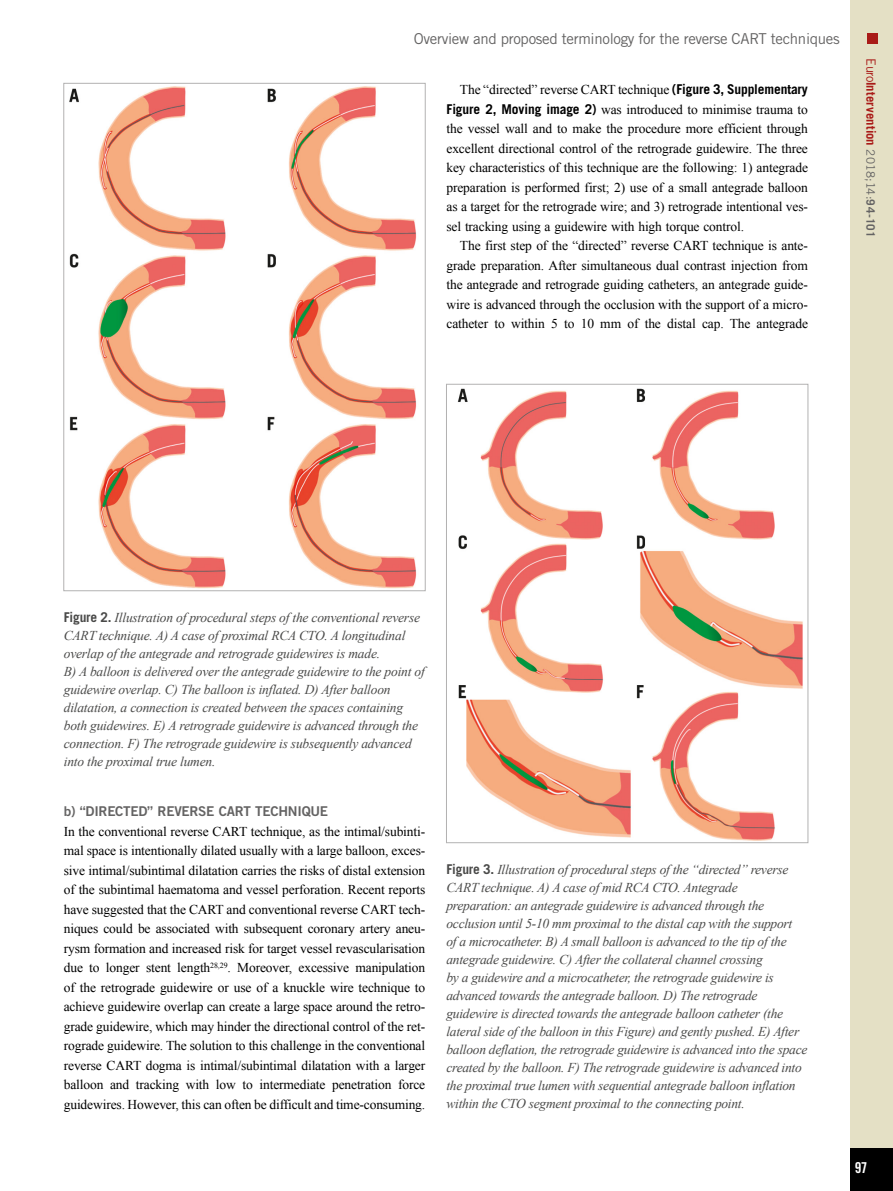
<style>
.page{position:relative;width:893px;height:1191px;background:#fff}
.page>*{position:absolute;margin:0;border:0;box-sizing:border-box;transform-origin:0 0}
.t1{font:15px "Trade Gothic LT Std";letter-spacing:-.02em;color:#646363}
.t2{font:15px "Trade Gothic LT Std Bd Cn 20";color:#fff}
.t3{font:13.5px/19.5px "Times New Roman";letter-spacing:-.01em;color:#000;text-align:justify}
.t4{font:italic 13.5px/18px "Times New Roman";letter-spacing:-.02em;color:#4a4a49}
.t5{font:13.5px "Trade Gothic LT Std Bd 2";letter-spacing:-.02em;color:#646363}
.t6{font:700 12.75px "Trade Gothic LT Std";letter-spacing:.005em;color:#a91b18}
.s1{font-family:"Trade Gothic LT Std";font-weight:700}
.s2{font-weight:400}
.s3{font-weight:400;font-size:11.7px;color:#646363}
.s4{font-size:11.7px;color:#646363}
.s5{font-family:"Trade Gothic LT Std";font-weight:700;font-style:normal}
</style>
<div class="page">
<div style="left:850px;top:0;width:43px;height:1191px;background:#e4e0c5"></div>
<div style="left:850px;top:1148px;width:43px;height:43px;background:#000"></div>
<div style="left:867px;top:34px;width:11px;height:10px;background:#a91b18"></div>
<img style="left:69px;top:86px;width:348px;height:503px">
<img style="left:457px;top:388px;width:346px;height:453px">
<p class="t1" style="left:414px;top:30px;width:428px">Overview and proposed terminology for the reverse CART techniques</p>
<p class="t3" style="left:446px;top:80px;width:363px;text-indent:14px">The “directed” reverse CART technique <span class="s1">(Figure 3, Supplementary Figure 2, Moving image 2)</span> was introduced to minimise trauma to the vessel wall and to make the procedure more efficient through excellent directional control of the retrograde guidewire. The three key characteristics of this technique are the following: 1) antegrade preparation is performed first; 2) use of a small antegrade balloon as a target for the retrograde wire; and 3) retrograde intentional ves&shy;sel tracking using a guidewire with high torque control.</p>
<p class="t3" style="left:446px;top:236px;width:363px;text-indent:14px">The first step of the “directed” reverse CART technique is ante&shy;grade preparation. After simultaneous dual contrast injection from the antegrade and retrograde guiding catheters, an antegrade guide&shy;wire is advanced through the occlusion with the support of a micro&shy;catheter to within 5 to 10 mm of the distal cap. The antegrade</p>
<p class="t6" style="left:879px;top:58px;width:180px;rotate:90deg"><span class="s2">Euro</span>Intervention <span class="s3">2018;14:</span><span class="s4">94-101</span></p>
<p class="t4" style="left:64px;top:608px;width:363px"><span class="s5">Figure 2.</span> Illustration of procedural steps of the conventional reverse CART technique. A) A case of proximal RCA CTO. A longitudinal overlap of the antegrade and retrograde guidewires is made.<br>B) A balloon is delivered over the antegrade guidewire to the point of guidewire overlap. C) The balloon is inflated. D) After balloon dilatation, a connection is created between the spaces containing both guidewires. E) A retrograde guidewire is advanced through the connection. F) The retrograde guidewire is subsequently advanced into the proximal true lumen.</p>
<p class="t5" style="left:64px;top:803px;width:266px">b) “DIRECTED” REVERSE CART TECHNIQUE</p>
<p class="t3" style="left:64px;top:821px;width:363px">In the conventional reverse CART technique, as the intimal/subinti&shy;mal space is intentionally dilated usually with a large balloon, exces&shy;sive intimal/subintimal dilatation carries the risks of distal extension of the subintimal haematoma and vessel perforation. Recent reports have suggested that the CART and conventional reverse CART tech&shy;niques could be associated with subsequent coronary artery aneu&shy;rysm formation and increased risk for target vessel revascularisation due to longer stent length<sup>28,29</sup>. Moreover, excessive manipulation of the retrograde guidewire or use of a knuckle wire technique to achieve guidewire overlap can create a large space around the retro&shy;grade guidewire, which may hinder the directional control of the ret&shy;rograde guidewire. The solution to this challenge in the conventional reverse CART dogma is intimal/subintimal dilatation with a larger balloon and tracking with low to intermediate penetration force guidewires. However, this can often be difficult and time-consuming.</p>
<p class="t4" style="left:446px;top:860px;width:362px"><span class="s5">Figure 3.</span> Illustration of procedural steps of the “directed” reverse CART technique. A) A case of mid RCA CTO. Antegrade<br>preparation: an antegrade guidewire is advanced through the occlusion until 5-10 mm proximal to the distal cap with the support<br>of a microcatheter. B) A small balloon is advanced to the tip of the antegrade guidewire. C) After the collateral channel crossing<br>by a guidewire and a microcatheter, the retrograde guidewire is advanced towards the antegrade balloon. D) The retrograde guidewire is directed towards the antegrade balloon catheter (the lateral side of the balloon in this Figure) and gently pushed. E) After balloon deflation, the retrograde guidewire is advanced into the space created by the balloon. F) The retrograde guidewire is advanced into the proximal true lumen with sequential antegrade balloon inflation within the CTO segment proximal to the connecting point.</p>
<p class="t2" style="left:855px;top:1158px;width:14px">97</p>
</div>
